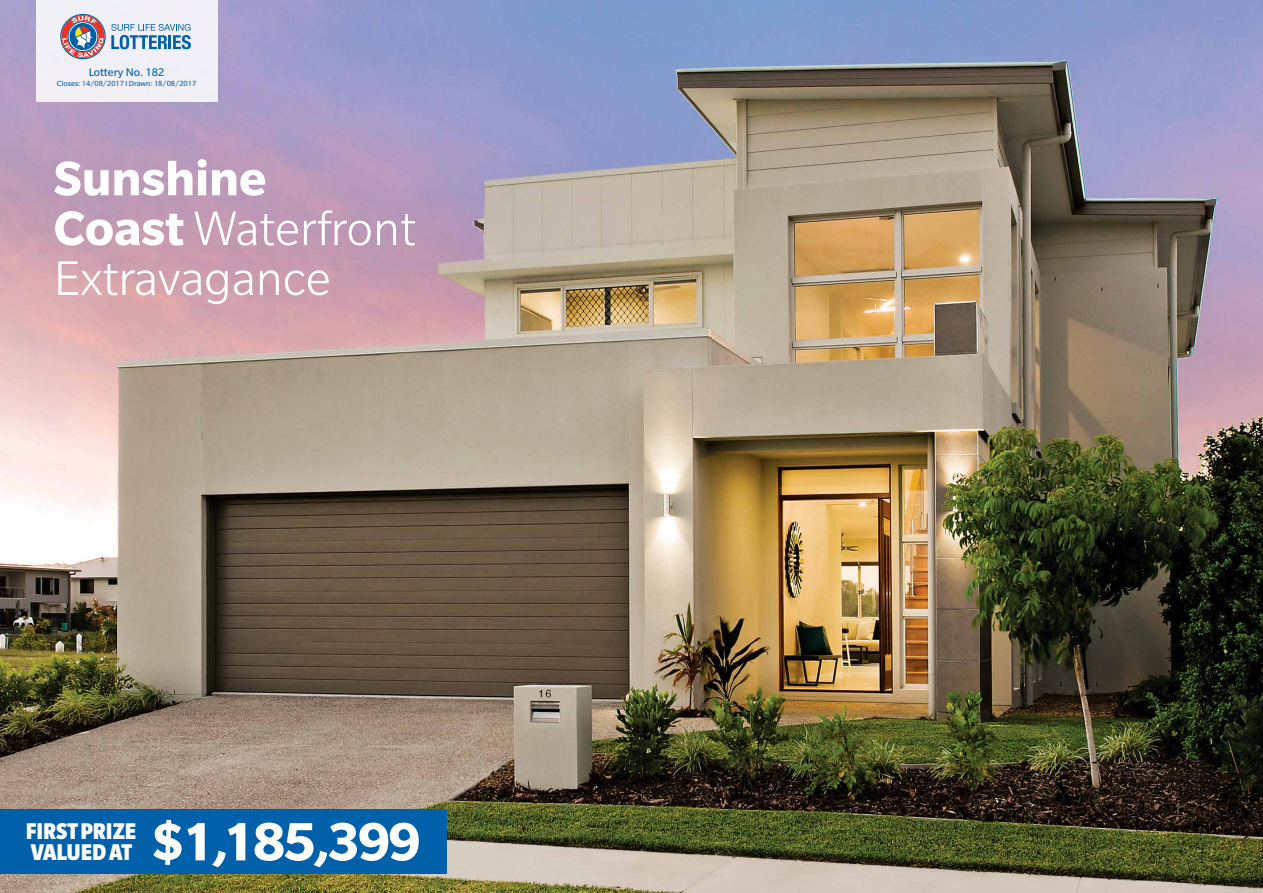
<style>
.page{position:relative;width:1263px;height:893px;background:#fff}
.page>*{position:absolute;margin:0;border:0;box-sizing:border-box;transform-origin:0 0}
.t1{font:700 58.57px "Slate Std";letter-spacing:-.05em;color:#fff}
.t2{font:300 52.72px/49.8px "Slate Std";color:#fff}
.t3{font:900 condensed 24.83px/20.5px "Slate Std";color:#fff}
.t4{font:12.15px "Slate Std";color:#0060a9}
.t5{font:8.1px "Slate Std";color:#0060a9}
.s1{font-weight:700}
</style>
<div class="page">
<img style="left:0;top:0;width:1263px;height:893px">
<div style="left:36px;top:0;width:181px;height:102px;background:#f2eff6"></div>
<svg style="left:60px;top:14px;width:131px;height:45px"></svg>
<div style="left:0;top:809px;width:447px;height:64px;background:#0060a9"></div>
<p class="t4" style="left:89px;top:66px;width:77px">Lottery No. 182</p>
<p class="t5" style="left:57px;top:79px;width:141px">Closes: 14/08/2017 I Drawn: 18/08/2017</p>
<p class="t2" style="left:54px;top:153px;width:364px"><span class="s1">Sunshine<br>Coast</span> Waterfront<br>Extravagance</p>
<p class="t3" style="left:26px;top:821px;width:112px">FIRST PRIZE<br>VALUED AT</p>
<p class="t1" style="left:151px;top:809px;width:272px">$1,185,399</p>
</div>
